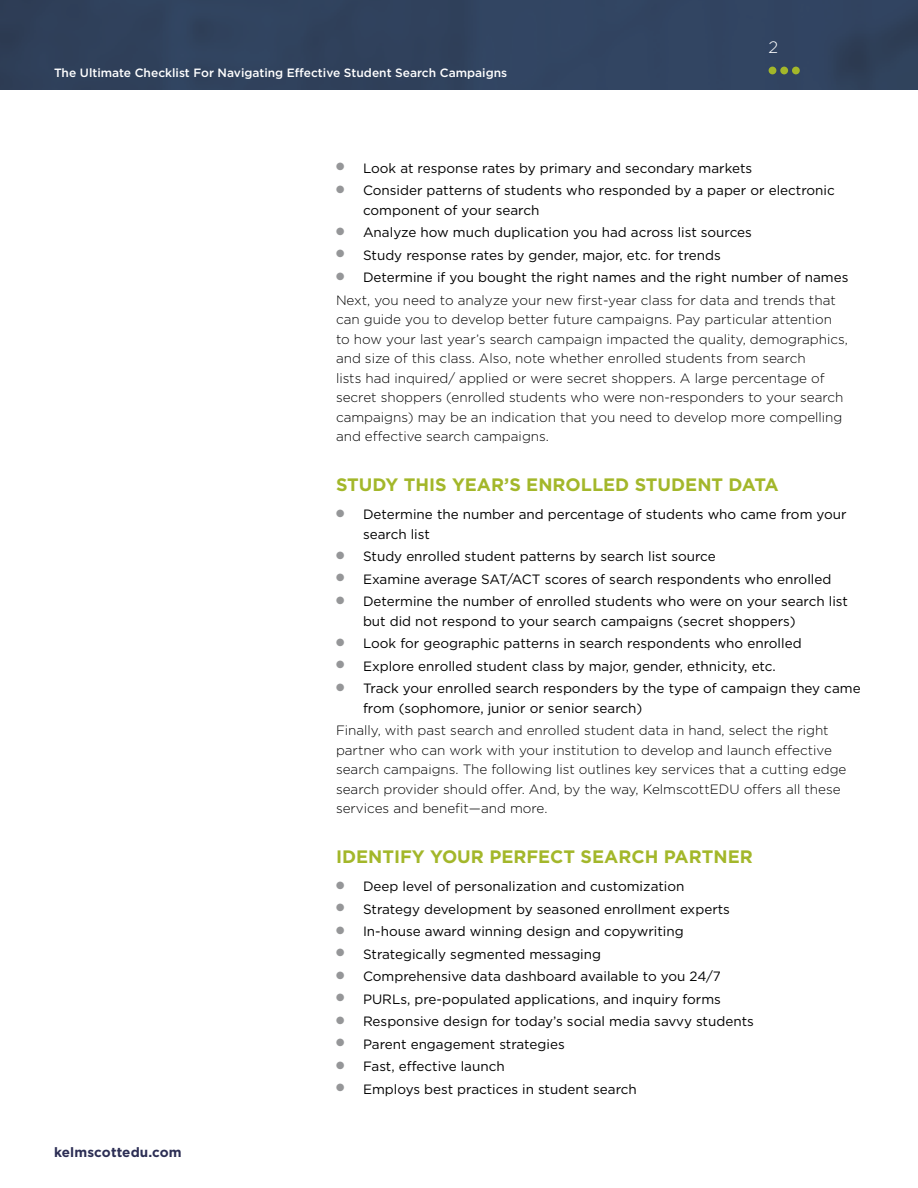
<style>
.page{position:relative;width:918px;height:1188px;background:#fff}
.page>*{position:absolute;margin:0;border:0;box-sizing:border-box;transform-origin:0 0}
.t1{font:700 18px "Gotham";color:#a3b72a}
.t2{font:300 16.5px "Gotham";color:#fff}
.t3{font:13.5px/19.5px "Gotham";color:#000}
.t4{font:300 13.5px/19.5px "Gotham";color:#000}
.t5{font:700 13.5px "Gotham";letter-spacing:.01em;color:#2c2e54}
.t6{font:500 12px "Gotham";color:#fff}
.s1{font-weight:400}
</style>
<div class="page">
<div style="left:0;top:0;width:918px;height:90px;background:#30435e"></div>
<div style="left:792px;top:67px;width:8px;height:7px;background:#a3b72a;border-radius:50%"></div>
<div style="left:780px;top:67px;width:8px;height:7px;background:#a3b72a;border-radius:50%"></div>
<div style="left:769px;top:67px;width:7px;height:7px;background:#a3b72a;border-radius:50%"></div>
<p class="t6" style="left:54px;top:65px;width:455px">The Ultimate Checklist For Navigating Effective Student Search Campaigns</p>
<p class="t2" style="left:769px;top:37px;width:11px">2</p>
<p class="t5" style="left:54px;top:1143px;width:129px">kelmscottedu.com</p>
<p class="t3" style="left:336px;top:158px;width:418px"><sup>●</sup> Look at response rates by primary and secondary markets</p>
<p class="t3" style="left:363px;top:180px;width:473px;text-indent:-27px"><sup>●</sup> Consider patterns of students who responded by a paper or electronic component of your search</p>
<p class="t3" style="left:336px;top:222px;width:418px"><sup>●</sup> Analyze how much duplication you had across list sources</p>
<p class="t3" style="left:336px;top:245px;width:386px"><sup>●</sup> Study response rates by gender, major, etc. for trends</p>
<p class="t4" style="left:336px;top:266px;width:514px;line-height:22.5px"><sup>●</sup> <span class="s1">Determine if you bought the right names and the right number of names<br></span>Next, you need to analyze your new first-year class for data and trends that</p>
<p class="t4" style="left:336px;top:309px;width:513px">can guide you to develop better future campaigns. Pay particular attention to how your last year’s search campaign impacted the quality, demographics, and size of this class. Also, note whether enrolled students from search<br>lists had inquired/ applied or were secret shoppers. A large percentage of secret shoppers (enrolled students who were non-responders to your search campaigns) may be an indication that you need to develop more compelling and effective search campaigns.</p>
<h1 class="t1" style="left:336px;top:472px;width:444px">STUDY THIS YEAR’S ENROLLED STUDENT DATA</h1>
<p class="t3" style="left:363px;top:504px;width:485px;text-indent:-27px"><sup>●</sup> Determine the number and percentage of students who came from your search list</p>
<p class="t3" style="left:336px;top:546px;width:381px"><sup>●</sup> Study enrolled student patterns by search list source</p>
<p class="t3" style="left:336px;top:569px;width:497px"><sup>●</sup> Examine average SAT/ACT scores of search respondents who enrolled</p>
<p class="t3" style="left:363px;top:591px;width:486px;text-indent:-27px"><sup>●</sup> Determine the number of enrolled students who were on your search list but did not respond to your search campaigns (secret shoppers)</p>
<p class="t3" style="left:336px;top:633px;width:467px"><sup>●</sup> Look for geographic patterns in search respondents who enrolled</p>
<p class="t3" style="left:336px;top:656px;width:441px"><sup>●</sup> Explore enrolled student class by major, gender, ethnicity, etc.</p>
<p class="t3" style="left:363px;top:678px;width:499px;text-indent:-27px"><sup>●</sup> Track your enrolled search responders by the type of campaign they came from (sophomore, junior or senior search)</p>
<p class="t4" style="left:336px;top:720px;width:512px">Finally, with past search and enrolled student data in hand, select the right partner who can work with your institution to develop and launch effective search campaigns. The following list outlines key services that a cutting edge search provider should offer. And, by the way, KelmscottEDU offers all these services and benefit—and more.</p>
<h1 class="t1" style="left:336px;top:844px;width:418px">IDENTIFY YOUR PERFECT SEARCH PARTNER</h1>
<p class="t3" style="left:336px;top:876px;width:350px"><sup>●</sup> Deep level of personalization and customization</p>
<p class="t3" style="left:336px;top:899px;width:395px"><sup>●</sup> Strategy development by seasoned enrollment experts</p>
<p class="t3" style="left:336px;top:921px;width:349px"><sup>●</sup> In-house award winning design and copywriting</p>
<p class="t3" style="left:336px;top:944px;width:267px"><sup>●</sup> Strategically segmented messaging</p>
<p class="t3" style="left:336px;top:966px;width:386px"><sup>●</sup> Comprehensive data dashboard available to you 24/7</p>
<p class="t3" style="left:336px;top:989px;width:386px"><sup>●</sup> PURLs, pre-populated applications, and inquiry forms</p>
<p class="t3" style="left:336px;top:1011px;width:419px"><sup>●</sup> Responsive design for today’s social media savvy students</p>
<p class="t3" style="left:336px;top:1034px;width:230px"><sup>●</sup> Parent engagement strategies</p>
<p class="t3" style="left:336px;top:1056px;width:170px"><sup>●</sup> Fast, effective launch</p>
<p class="t3" style="left:336px;top:1079px;width:302px"><sup>●</sup> Employs best practices in student search</p>
</div>
